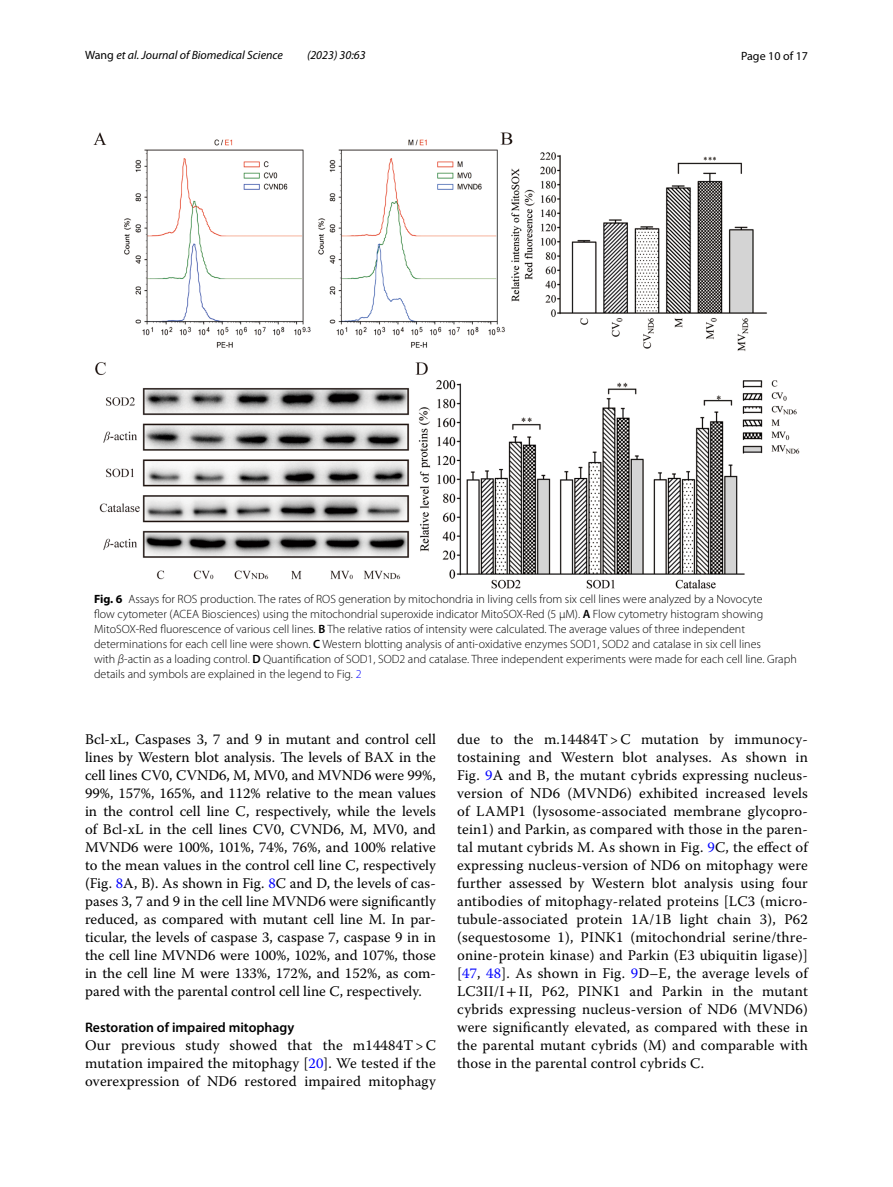
<style>
.page{position:relative;width:893px;height:1187px;background:#fff}
.page>*{position:absolute;margin:0;border:0;box-sizing:border-box;transform-origin:0 0}
.t1{font:14.7px/18px "Warnock Pro";letter-spacing:.015em;color:#000;text-align:justify}
.t2{font:600 13.8px "Myriad Pro";color:#000}
.t3{font:300 12px/15px "Myriad Pro";color:#000}
.t4{font:italic 12px "Myriad Pro";color:#000}
.t5{font:12px "Myriad Pro";color:#000}
.s1{font-style:normal}
.s2{font-weight:700}
.s3{font-weight:600}
.s4{font-style:italic}
.s5{color:#00f}
.s6{font-family:"STIX"}
</style>
<div class="page">
<img style="left:94px;top:133px;width:705px;height:455px">
<p class="t4" style="left:85px;top:48px;width:199px"><span class="s1">Wang</span> et al. Journal of Biomedical Science</p>
<p class="t4" style="left:307px;top:48px;width:60px">(2023) 30:63</p>
<p class="t5" style="left:741px;top:48px;width:68px">Page 10 of 17</p>
<p class="t3" style="left:94px;top:592px;width:704px"><span class="s2">Fig. 6</span> Assays for ROS production. The rates of ROS generation by mitochondria in living cells from six cell lines were analyzed by a Novocyte<br>flow cytometer (ACEA Biosciences) using the mitochondrial superoxide indicator MitoSOX-Red (5 μM). <span class="s3">A</span> Flow cytometry histogram showing MitoSOX-Red fluorescence of various cell lines. <span class="s3">B</span> The relative ratios of intensity were calculated. The average values of three independent determinations for each cell line were shown. <span class="s3">C</span> Western blotting analysis of anti-oxidative enzymes SOD1, SOD2 and catalase in six cell lines<br>with <span class="s4">β</span>-actin as a loading control. <span class="s3">D</span> Quantification of SOD1, SOD2 and catalase. Three independent experiments were made for each cell line. Graph details and symbols are explained in the legend to Fig. <span class="s5">2</span></p>
<p class="t1" style="left:85px;top:729px;width:352px">Bcl-xL, Caspases 3, 7 and 9 in mutant and control cell lines by Western blot analysis. The levels of BAX in the cell lines CV0, CVND6, M, MV0, and MVND6 were 99%, 99%, 157%, 165%, and 112% relative to the mean values in the control cell line C, respectively, while the levels of Bcl-xL in the cell lines CV0, CVND6, M, MV0, and MVND6 were 100%, 101%, 74%, 76%, and 100% relative to the mean values in the control cell line C, respectively (Fig. <span class="s5">8</span>A, B). As shown in Fig. <span class="s5">8</span>C and D, the levels of cas&shy;pases 3, 7 and 9 in the cell line MVND6 were significantly reduced, as compared with mutant cell line M. In par&shy;ticular, the levels of caspase 3, caspase 7, caspase 9 in in the cell line MVND6 were 100%, 102%, and 107%, those in the cell line M were 133%, 172%, and 152%, as com&shy;pared with the parental control cell line C, respectively.</p>
<p class="t2" style="left:85px;top:1018px;width:211px">Restoration of impaired mitophagy</p>
<p class="t1" style="left:85px;top:1035px;width:352px">Our previous study showed that the m14484T&gt;C mutation impaired the mitophagy [<span class="s5">20</span>]. We tested if the overexpression of ND6 restored impaired mitophagy</p>
<p class="t1" style="left:457px;top:729px;width:352px">due to the m.14484T&gt;C mutation by immunocy&shy;tostaining and Western blot analyses. As shown in Fig. <span class="s5">9</span>A and B, the mutant cybrids expressing nucleus&shy;version of ND6 (MVND6) exhibited increased levels of LAMP1 (lysosome-associated membrane glycopro&shy;tein1) and Parkin, as compared with those in the paren&shy;tal mutant cybrids M. As shown in Fig. <span class="s5">9</span>C, the effect of expressing nucleus-version of ND6 on mitophagy were further assessed by Western blot analysis using four antibodies of mitophagy-related proteins [LC3 (micro&shy;tubule-associated protein 1A/1B light chain 3), P62 (sequestosome 1), PINK1 (mitochondrial serine/thre&shy;onine-protein kinase) and Parkin (E3 ubiquitin ligase)] [<span class="s5">47</span>, <span class="s5">48</span>]. As shown in Fig. <span class="s5">9</span>D–E, the average levels of LC3II/I<span class="s6">+</span>II, P62, PINK1 and Parkin in the mutant cybrids expressing nucleus-version of ND6 (MVND6) were significantly elevated, as compared with these in the parental mutant cybrids (M) and comparable with those in the parental control cybrids C.</p>
</div>
